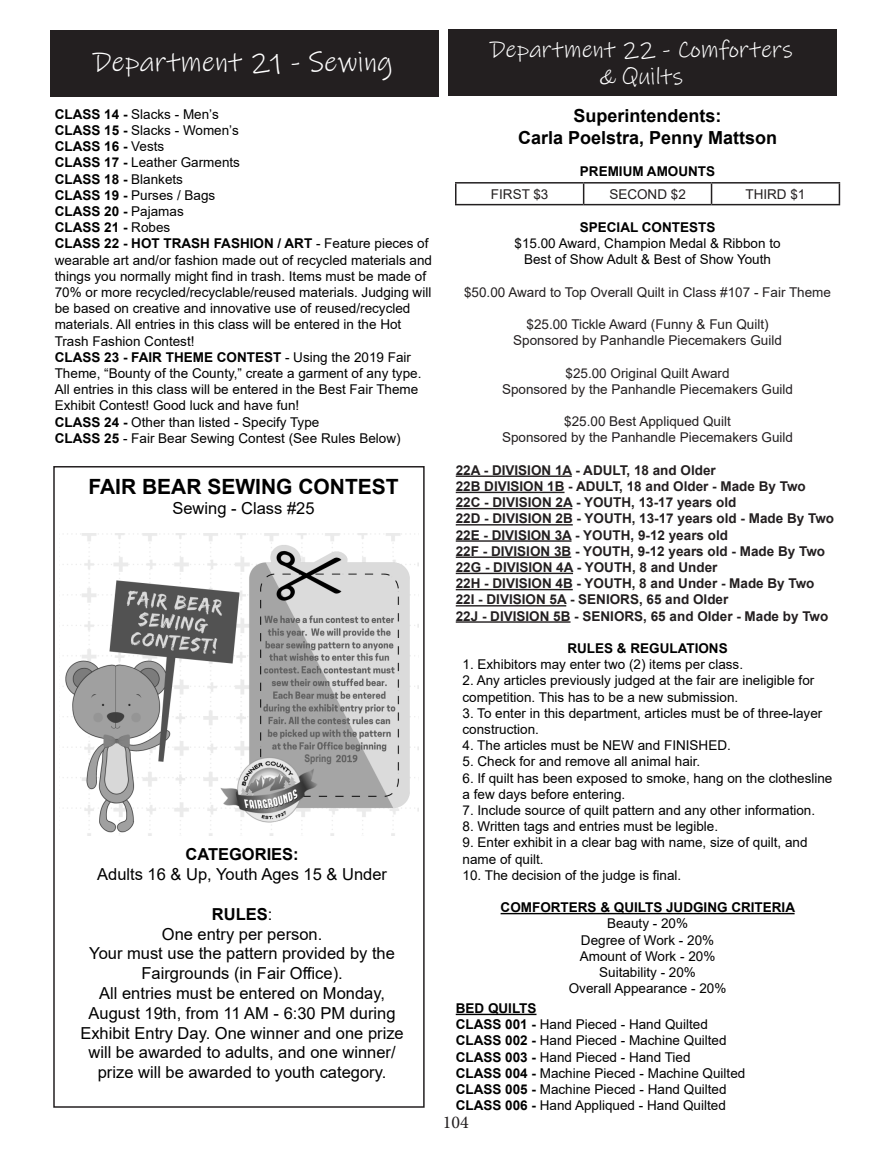
<style>
.page{position:relative;width:891px;height:1161px;background:#fff}
.page>*{position:absolute;margin:0;border:0;box-sizing:border-box;transform-origin:0 0}
.t1{font:28.5px "Ink Free";color:#fff}
.t2{font:24px "Ink Free";color:#fff}
.t3{font:700 21px "Arial";color:#000}
.t4{font:700 18px/21.6px "Arial";color:#000;text-align:center}
.t5{font:18px "Minion Pro";color:#231f20}
.t6{font:16.5px/19.8px "Arial";color:#000;text-align:center}
.t7{font:700 16.5px "Arial";color:#000}
.t8{font:13.5px/16.2px "Arial";color:#000}
.t9{font:700 13.5px "Arial";color:#231f20}
.t10{font:13.5px/16.2px "Arial";color:#231f20;text-align:center}
.t11{font:700 13.5px "Arial";color:#000}
.t12{font:700 10.5px "Arial Narrow";color:#616161}
.s1{font-weight:700}
.s2{font-weight:400}
</style>
<div class="page">
<div style="left:448px;top:29px;width:389px;height:67px;background:#231f20"></div>
<div style="left:50px;top:30px;width:388px;height:67px;background:#231f20"></div>
<hr style="left:456px;top:476px;width:116px;height:1px;background:#231f20">
<hr style="left:456px;top:492px;width:109px;height:1px;background:#231f20">
<hr style="left:456px;top:508px;width:116px;height:1px;background:#231f20">
<hr style="left:456px;top:524px;width:117px;height:2px;background:#231f20">
<hr style="left:456px;top:540px;width:116px;height:2px;background:#231f20">
<hr style="left:456px;top:557px;width:115px;height:1px;background:#231f20">
<hr style="left:456px;top:573px;width:117px;height:1px;background:#231f20">
<hr style="left:456px;top:589px;width:117px;height:1px;background:#231f20">
<hr style="left:456px;top:605px;width:110px;height:2px;background:#231f20">
<hr style="left:456px;top:621px;width:115px;height:2px;background:#231f20">
<hr style="left:501px;top:913px;width:294px;height:1px;background:#000">
<hr style="left:456px;top:1014px;width:81px;height:1px;background:#000">
<hr style="left:455px;top:182px;width:129px;height:2px;background:#231f20">
<hr style="left:455px;top:184px;width:2px;height:20px;background:#231f20">
<hr style="left:584px;top:182px;width:128px;height:2px;background:#231f20">
<svg style="left:583px;top:184px;width:1px;height:20px"></svg>
<hr style="left:712px;top:182px;width:128px;height:2px;background:#231f20">
<svg style="left:711px;top:184px;width:1px;height:20px"></svg>
<svg style="left:839px;top:184px;width:1px;height:20px"></svg>
<hr style="left:455px;top:204px;width:129px;height:1px;background:#231f20">
<hr style="left:584px;top:204px;width:128px;height:1px;background:#231f20">
<hr style="left:712px;top:204px;width:128px;height:1px;background:#231f20">
<div style="left:53px;top:466px;width:372px;height:642px;border:2px solid #231f20"></div>
<img style="left:63px;top:534px;width:356px;height:301px">
<div style="left:300px;top:753px;width:35px;height:11px;background:#a5a5a5"></div>
<p class="t1" style="left:93px;top:45px;width:301px">Department 21 - Sewing</p>
<p class="t8" style="left:55px;top:106px;width:166px"><span class="s1">CLASS 14 -</span> Slacks - Men’s</p>
<p class="t8" style="left:55px;top:122px;width:186px"><span class="s1">CLASS 15 -</span> Slacks - Women’s</p>
<p class="t11" style="left:55px;top:137px;width:111px">CLASS 16 - <span class="s2">Vests</span></p>
<p class="t8" style="left:55px;top:154px;width:187px"><span class="s1">CLASS 17 -</span> Leather Garments</p>
<p class="t11" style="left:55px;top:169px;width:130px">CLASS 18 - <span class="s2">Blankets</span></p>
<p class="t8" style="left:55px;top:187px;width:162px"><span class="s1">CLASS 19 -</span> Purses / Bags</p>
<p class="t11" style="left:55px;top:202px;width:131px">CLASS 20 - <span class="s2">Pajamas</span></p>
<p class="t11" style="left:55px;top:218px;width:117px">CLASS 21 - <span class="s2">Robes</span></p>
<p class="t8" style="left:55px;top:235px;width:379px"><span class="s1">CLASS 22 - HOT TRASH FASHION / ART</span> - Feature pieces of wearable art and/or fashion made out of recycled materials and things you normally might find in trash. Items must be made of 70% or more recycled/recyclable/reused materials. Judging will be based on creative and innovative use of reused/recycled materials. All entries in this class will be entered in the Hot Trash Fashion Contest!</p>
<p class="t8" style="left:55px;top:349px;width:368px"><span class="s1">CLASS 23 - FAIR THEME CONTEST</span> - Using the 2019 Fair Theme, “Bounty of the County,” create a garment of any type.<br>All entries in this class will be entered in the Best Fair Theme Exhibit Contest! Good luck and have fun!</p>
<p class="t8" style="left:55px;top:414px;width:266px"><span class="s1">CLASS 24 -</span> Other than listed - Specify Type</p>
<p class="t8" style="left:55px;top:430px;width:347px"><span class="s1">CLASS 25</span> - Fair Bear Sewing Contest (See Rules Below)</p>
<p class="t3" style="left:88px;top:472px;width:312px">FAIR BEAR SEWING CONTEST</p>
<p class="t6" style="left:172px;top:498px;width:144px">Sewing - Class #25</p>
<p class="t12" style="left:304px;top:750px;width:29px">Spring</p>
<p class="t7" style="left:185px;top:843px;width:115px">CATEGORIES:</p>
<p class="t6" style="left:97px;top:864px;width:291px">Adults 16 &amp; Up, Youth Ages 15 &amp; Under</p>
<p class="t7" style="left:212px;top:902px;width:62px">RULES<span class="s2">:</span></p>
<p class="t6" style="left:162px;top:924px;width:162px">One entry per person.</p>
<p class="t6" style="left:89px;top:944px;width:307px">Your must use the pattern provided by the<br>Fairgrounds (in Fair Office).</p>
<p class="t6" style="left:80px;top:983px;width:325px">All entries must be entered on Monday, August 19th, from 11 AM - 6:30 PM during Exhibit Entry Day. One winner and one prize will be awarded to adults, and one winner/ prize will be awarded to youth category.</p>
<p class="t2" style="left:490px;top:35px;width:304px">Department 22 - Comforters</p>
<p class="t2" style="left:599px;top:62px;width:85px">&amp; Quilts</p>
<p class="t4" style="left:518px;top:105px;width:261px">Superintendents:<br>Carla Poelstra, Penny Mattson</p>
<p class="t11" style="left:580px;top:162px;width:137px">PREMIUM AMOUNTS</p>
<p class="t10" style="left:491px;top:186px;width:59px">FIRST $3</p>
<p class="t10" style="left:609px;top:186px;width:78px">SECOND $2</p>
<p class="t10" style="left:745px;top:186px;width:62px">THIRD $1</p>
<p class="t8" style="left:515px;top:219px;width:268px;text-align:center"><span class="s1">SPECIAL CONTESTS<br></span>$15.00 Award, Champion Medal &amp; Ribbon to</p>
<p class="t8" style="left:524px;top:251px;width:248px">Best of Show Adult &amp; Best of Show Youth</p>
<p class="t10" style="left:464px;top:284px;width:368px">$50.00 Award to Top Overall Quilt in Class #107 - Fair Theme</p>
<p class="t10" style="left:513px;top:316px;width:270px">$25.00 Tickle Award (Funny &amp; Fun Quilt)<br>Sponsored by Panhandle Piecemakers Guild</p>
<p class="t10" style="left:502px;top:365px;width:293px">$25.00 Original Quilt Award<br>Sponsored by the Panhandle Piecemakers Guild</p>
<p class="t10" style="left:564px;top:413px;width:168px">$25.00 Best Appliqued Quilt</p>
<p class="t10" style="left:502px;top:429px;width:293px">Sponsored by the Panhandle Piecemakers Guild</p>
<p class="t9" style="left:456px;top:461px;width:262px">22A - DIVISION 1A - ADULT, 18 and Older</p>
<p class="t9" style="left:456px;top:477px;width:352px">22B DIVISION 1B - ADULT, 18 and Older - Made By Two</p>
<p class="t9" style="left:456px;top:493px;width:282px">22C - DIVISION 2A - YOUTH, 13-17 years old</p>
<p class="t9" style="left:456px;top:509px;width:380px">22D - DIVISION 2B - YOUTH, 13-17 years old - Made By Two</p>
<p class="t9" style="left:456px;top:525px;width:274px">22E - DIVISION 3A - YOUTH, 9-12 years old</p>
<p class="t9" style="left:456px;top:542px;width:371px">22F - DIVISION 3B - YOUTH, 9-12 years old - Made By Two</p>
<p class="t9" style="left:456px;top:558px;width:263px">22G - DIVISION 4A - YOUTH, 8 and Under</p>
<p class="t9" style="left:456px;top:574px;width:360px">22H - DIVISION 4B - YOUTH, 8 and Under - Made By Two</p>
<p class="t9" style="left:456px;top:590px;width:274px">22I - DIVISION 5A - SENIORS, 65 and Older</p>
<p class="t9" style="left:456px;top:606px;width:374px">22J - DIVISION 5B - SENIORS, 65 and Older - Made by Two</p>
<p class="t11" style="left:567px;top:639px;width:162px">RULES &amp; REGULATIONS</p>
<p class="t8" style="left:463px;top:656px;width:282px">1. Exhibitors may enter two (2) items per class.</p>
<p class="t8" style="left:463px;top:672px;width:353px">2. Any articles previously judged at the fair are ineligible for competition. This has to be a new submission.</p>
<p class="t8" style="left:463px;top:705px;width:361px">3. To enter in this department, articles must be of three-layer construction.</p>
<p class="t8" style="left:463px;top:737px;width:270px">4. The articles must be NEW and FINISHED.</p>
<p class="t8" style="left:463px;top:753px;width:239px">5. Check for and remove all animal hair.</p>
<p class="t8" style="left:463px;top:770px;width:371px">6. If quilt has been exposed to smoke, hang on the clothesline a few days before entering.</p>
<p class="t8" style="left:463px;top:802px;width:354px">7. Include source of quilt pattern and any other information.</p>
<p class="t8" style="left:463px;top:818px;width:257px">8. Written tags and entries must be legible.</p>
<p class="t8" style="left:463px;top:834px;width:347px">9. Enter exhibit in a clear bag with name, size of quilt, and name of quilt.</p>
<p class="t8" style="left:463px;top:867px;width:220px">10. The decision of the judge is final.</p>
<p class="t11" style="left:501px;top:898px;width:296px">COMFORTERS &amp; QUILTS JUDGING CRITERIA</p>
<p class="t8" style="left:607px;top:915px;width:83px">Beauty - 20%</p>
<p class="t8" style="left:581px;top:932px;width:135px">Degree of Work - 20%</p>
<p class="t8" style="left:580px;top:948px;width:137px">Amount of Work - 20%</p>
<p class="t8" style="left:599px;top:964px;width:98px">Suitability - 20%</p>
<p class="t8" style="left:569px;top:980px;width:159px">Overall Appearance - 20%</p>
<p class="t11" style="left:456px;top:999px;width:82px">BED QUILTS</p>
<p class="t8" style="left:456px;top:1016px;width:254px"><span class="s1">CLASS 001 -</span> Hand Pieced - Hand Quilted</p>
<p class="t8" style="left:456px;top:1032px;width:272px"><span class="s1">CLASS 002 -</span> Hand Pieced - Machine Quilted</p>
<p class="t8" style="left:456px;top:1049px;width:236px"><span class="s1">CLASS 003 -</span> Hand Pieced - Hand Tied</p>
<p class="t8" style="left:456px;top:1065px;width:291px"><span class="s1">CLASS 004 -</span> Machine Pieced - Machine Quilted</p>
<p class="t8" style="left:456px;top:1081px;width:272px"><span class="s1">CLASS 005 -</span> Machine Pieced - Hand Quilted</p>
<p class="t8" style="left:456px;top:1097px;width:272px"><span class="s1">CLASS 006 -</span> Hand Appliqued - Hand Quilted</p>
<h3 class="t5" style="left:443px;top:1110px;width:27px">104</h3>
</div>
